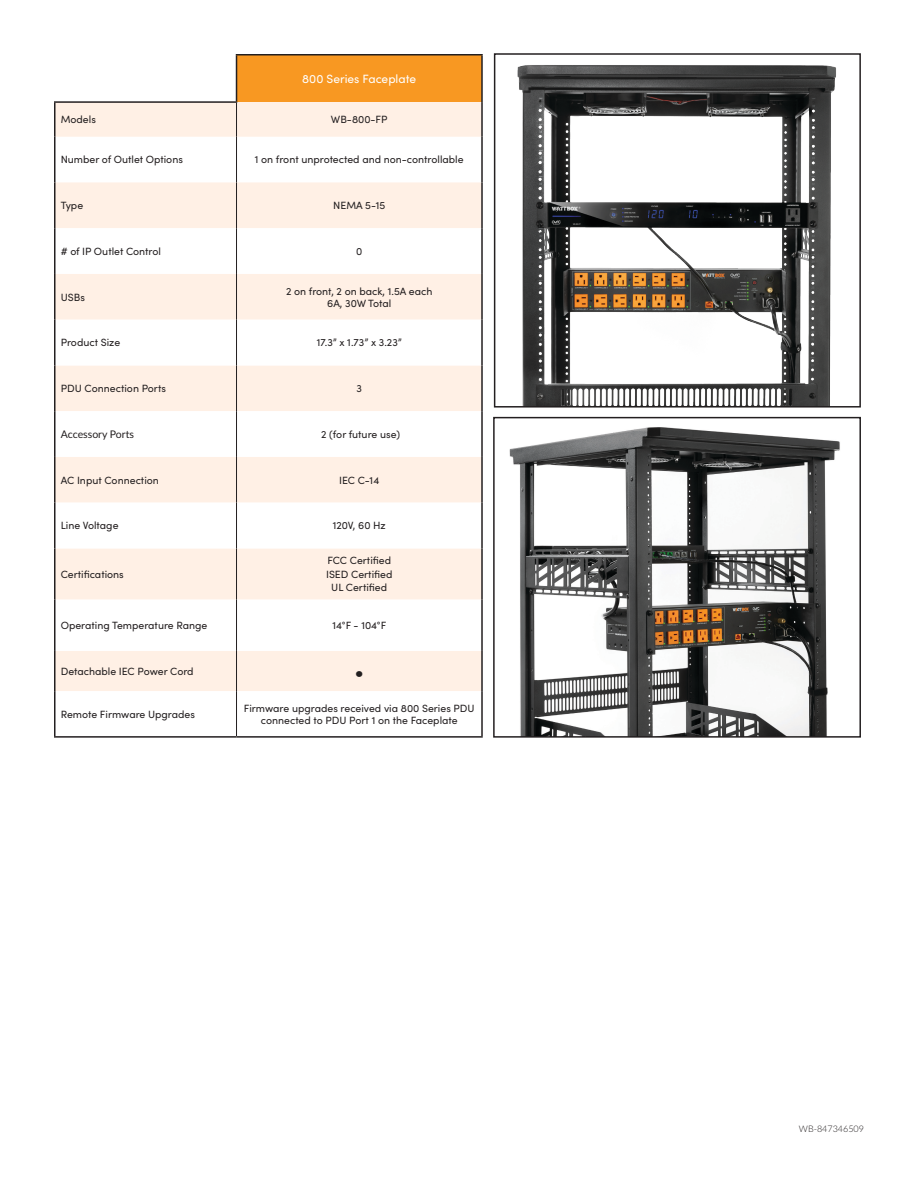
<style>
.page{position:relative;width:918px;height:1188px;background:#fff}
.page>*{position:absolute;margin:0;border:0;box-sizing:border-box;transform-origin:0 0}
.t1{font:21px "Sofia Pro";color:#231f20}
.t2{font:12px "Sofia Pro";color:#fff}
.t3{font:10.5px/12px "Sofia Pro";color:#231f20;text-align:center}
.t4{font:10.5px "Lato";color:#231f20}
.t5{font:300 9px "Lato";color:#231f20}
</style>
<div class="page">
<div style="left:237px;top:55px;width:245px;height:47px;background:#f89822"></div>
<div style="left:56px;top:102px;width:425px;height:35px;background:#fff0e5"></div>
<div style="left:56px;top:182px;width:425px;height:138px;background:#fff0e5"></div>
<svg style="left:56px;top:228px;width:425px;height:46px"></svg>
<svg style="left:56px;top:365px;width:425px;height:326px;fill:#fff0e5"></svg>
<hr style="left:236px;top:103px;width:1px;height:34px;background:#231f20">
<hr style="left:236px;top:137px;width:1px;height:45px;background:#231f20">
<hr style="left:236px;top:182px;width:1px;height:46px;background:#231f20">
<hr style="left:236px;top:228px;width:1px;height:46px;background:#231f20">
<hr style="left:236px;top:274px;width:1px;height:46px;background:#231f20">
<hr style="left:236px;top:320px;width:1px;height:45px;background:#231f20">
<hr style="left:236px;top:365px;width:1px;height:46px;background:#231f20">
<hr style="left:236px;top:411px;width:1px;height:46px;background:#231f20">
<hr style="left:236px;top:457px;width:1px;height:46px;background:#231f20">
<hr style="left:236px;top:503px;width:1px;height:45px;background:#231f20">
<hr style="left:236px;top:548px;width:1px;height:52px;background:#231f20">
<hr style="left:236px;top:600px;width:1px;height:51px;background:#231f20">
<hr style="left:236px;top:651px;width:1px;height:40px;background:#231f20">
<hr style="left:236px;top:691px;width:1px;height:45px;background:#231f20">
<hr style="left:236px;top:54px;width:247px;height:2px;background:#231f20">
<hr style="left:481px;top:56px;width:2px;height:46px;background:#231f20">
<hr style="left:54px;top:103px;width:2px;height:34px;background:#231f20">
<hr style="left:481px;top:102px;width:2px;height:35px;background:#231f20">
<hr style="left:54px;top:137px;width:2px;height:45px;background:#231f20">
<hr style="left:481px;top:137px;width:2px;height:45px;background:#231f20">
<hr style="left:54px;top:182px;width:2px;height:46px;background:#231f20">
<hr style="left:481px;top:182px;width:2px;height:46px;background:#231f20">
<hr style="left:54px;top:228px;width:2px;height:46px;background:#231f20">
<hr style="left:481px;top:228px;width:2px;height:46px;background:#231f20">
<hr style="left:54px;top:274px;width:2px;height:46px;background:#231f20">
<hr style="left:481px;top:274px;width:2px;height:46px;background:#231f20">
<hr style="left:54px;top:320px;width:2px;height:45px;background:#231f20">
<hr style="left:481px;top:320px;width:2px;height:45px;background:#231f20">
<hr style="left:54px;top:365px;width:2px;height:46px;background:#231f20">
<hr style="left:481px;top:365px;width:2px;height:46px;background:#231f20">
<hr style="left:54px;top:411px;width:2px;height:46px;background:#231f20">
<hr style="left:481px;top:411px;width:2px;height:46px;background:#231f20">
<hr style="left:54px;top:457px;width:2px;height:46px;background:#231f20">
<hr style="left:481px;top:457px;width:2px;height:46px;background:#231f20">
<hr style="left:54px;top:503px;width:2px;height:45px;background:#231f20">
<hr style="left:481px;top:503px;width:2px;height:45px;background:#231f20">
<hr style="left:54px;top:548px;width:2px;height:52px;background:#231f20">
<hr style="left:481px;top:548px;width:2px;height:52px;background:#231f20">
<hr style="left:54px;top:600px;width:2px;height:51px;background:#231f20">
<hr style="left:481px;top:600px;width:2px;height:51px;background:#231f20">
<hr style="left:54px;top:651px;width:2px;height:40px;background:#231f20">
<hr style="left:481px;top:651px;width:2px;height:40px;background:#231f20">
<hr style="left:481px;top:691px;width:2px;height:45px;background:#231f20">
<hr style="left:54px;top:101px;width:183px;height:2px;background:#231f20">
<hr style="left:54px;top:691px;width:2px;height:45px;background:#231f20">
<hr style="left:54px;top:736px;width:183px;height:2px;background:#231f20">
<hr style="left:237px;top:736px;width:246px;height:2px;background:#231f20">
<hr style="left:236px;top:56px;width:1px;height:45px;background:#231f20">
<img style="left:517px;top:65px;width:319px;height:340px">
<div style="left:494px;top:53px;width:367px;height:355px;border:2px solid #231f20"></div>
<img style="left:509px;top:427px;width:331px;height:308px">
<div style="left:493px;top:417px;width:368px;height:321px;border:2px solid #231f20"></div>
<p class="t2" style="left:302px;top:70px;width:115px">800 Series Faceplate</p>
<p class="t3" style="left:61px;top:113px;width:37px">Models</p>
<p class="t3" style="left:331px;top:113px;width:58px">WB-800-FP</p>
<p class="t3" style="left:61px;top:153px;width:124px">Number of Outlet Options</p>
<p class="t3" style="left:255px;top:153px;width:210px">1 on front unprotected and non-controllable</p>
<p class="t3" style="left:61px;top:199px;width:24px">Type</p>
<p class="t3" style="left:333px;top:199px;width:54px">NEMA 5-15</p>
<p class="t3" style="left:61px;top:245px;width:102px"># of IP Outlet Control</p>
<p class="t3" style="left:356px;top:245px;width:8px">0</p>
<p class="t3" style="left:61px;top:290px;width:26px">USBs</p>
<p class="t3" style="left:286px;top:284px;width:148px">2 on front, 2 on back, 1.5A each</p>
<p class="t3" style="left:327px;top:296px;width:65px">6A, 30W Total</p>
<p class="t3" style="left:61px;top:336px;width:61px">Product Size</p>
<p class="t3" style="left:317px;top:336px;width:87px">17.3” x 1.73” x 3.23”</p>
<p class="t3" style="left:61px;top:382px;width:107px">PDU Connection Ports</p>
<p class="t3" style="left:357px;top:382px;width:7px">3</p>
<p class="t4" style="left:61px;top:427px;width:75px">Accessory Ports</p>
<p class="t3" style="left:321px;top:428px;width:80px">2 (for future use)</p>
<p class="t3" style="left:61px;top:473px;width:100px">AC Input Connection</p>
<p class="t3" style="left:339px;top:473px;width:42px">IEC C-14</p>
<p class="t3" style="left:61px;top:519px;width:59px">Line Voltage</p>
<p class="t3" style="left:333px;top:519px;width:55px">120V, 60 Hz</p>
<p class="t3" style="left:61px;top:568px;width:65px">Certifications</p>
<p class="t3" style="left:327px;top:554px;width:65px">FCC Certified</p>
<p class="t3" style="left:326px;top:568px;width:68px">ISED Certified</p>
<p class="t3" style="left:331px;top:581px;width:57px">UL Certified</p>
<p class="t3" style="left:61px;top:619px;width:148px">Operating Temperature Range</p>
<p class="t3" style="left:333px;top:619px;width:55px">14°F - 104°F</p>
<p class="t3" style="left:61px;top:665px;width:134px">Detachable IEC Power Cord</p>
<p class="t1" style="left:354px;top:656px;width:11px">•</p>
<p class="t3" style="left:61px;top:708px;width:136px">Remote Firmware Upgrades</p>
<p class="t3" style="left:244px;top:702px;width:232px">Firmware upgrades received via 800 Series PDU connected to PDU Port 1 on the Faceplate</p>
<p class="t5" style="left:799px;top:1123px;width:67px">WB-847346509</p>
</div>
